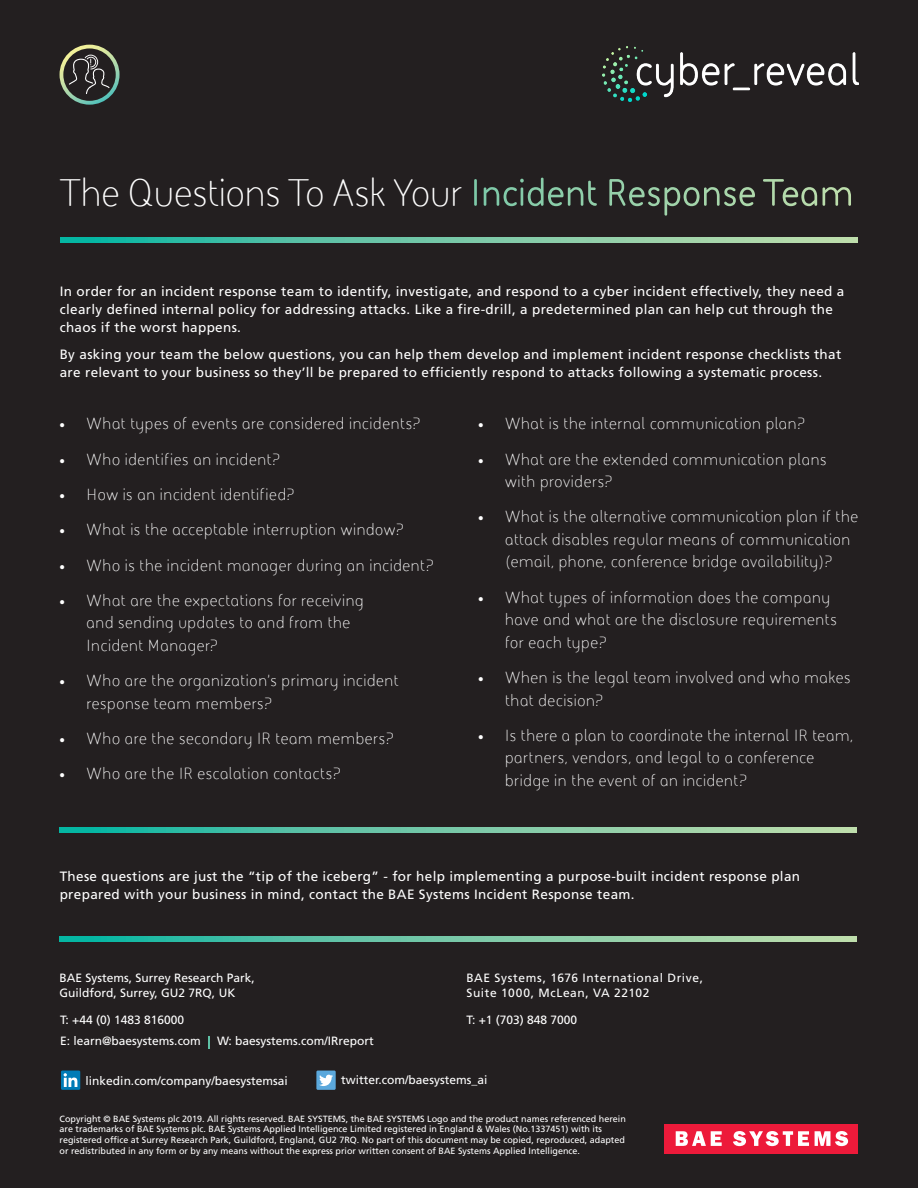
<style>
.page{position:relative;width:918px;height:1188px;background:#231f20}
.page>*{position:absolute;margin:0;border:0;box-sizing:border-box;transform-origin:0 0}
.Subtitle{font:39px "BAE Systems";color:#fff}
.t1{font:16.5px/22.5px "BAE Systems";letter-spacing:.04em;color:#fff}
.Body_text{font:13.5px/18px "Frutiger LT Std";letter-spacing:.025em;color:#fff}
.Bullets{font:12px "Frutiger LT Std";color:#fff}
.bullets{font:12px "Frutiger LT Std";letter-spacing:.05em;color:#fff}
.Disclaimer{font:9px/10.8px "Frutiger LT Std";color:#fff}
.s1{font-weight:700}
</style>
<div class="page">
<div style="left:665px;top:1124px;width:193px;height:30px;background:#ed1a3a"></div>
<svg style="left:815px;top:1131px;width:33px;height:15px"></svg>
<svg style="left:733px;top:1131px;width:76px;height:15px"></svg>
<svg style="left:676px;top:1131px;width:46px;height:15px"></svg>
<img style="left:602px;top:47px;width:256px;height:54px">
<svg style="left:60px;top:45px;width:60px;height:60px"></svg>
<svg style="left:61px;top:1071px;width:19px;height:19px"></svg>
<svg style="left:64px;top:1073px;width:13px;height:14px"></svg>
<div style="left:316px;top:1071px;width:20px;height:19px;background:#5ba8dc"></div>
<svg style="left:319px;top:1075px;width:14px;height:11px"></svg>
<svg style="left:60px;top:238px;width:797px;height:4px;background:#6fc8a7"></svg>
<svg style="left:60px;top:937px;width:796px;height:4px;background:#6fc8a7"></svg>
<svg style="left:60px;top:828px;width:796px;height:4px;background:#6fc8a7"></svg>
<p class="Subtitle" style="left:60px;top:167px;width:795px">The Questions To Ask Your <span class="s1">Incident Response Team</span></p>
<p class="Body_text" style="left:60px;top:282px;width:786px">In order for an incident response team to identify, investigate, and respond to a cyber incident effectively, they need a clearly defined internal policy for addressing attacks. Like a fire-drill, a predetermined plan can help cut through the chaos if the worst happens.</p>
<p class="Body_text" style="left:60px;top:345px;width:783px">By asking your team the below questions, you can help them develop and implement incident response checklists that are relevant to your business so they’ll be prepared to efficiently respond to attacks following a systematic process.</p>
<p class="t1" style="left:60px;top:412px;width:362px">• What types of events are considered incidents?</p>
<p class="t1" style="left:60px;top:448px;width:222px">• Who identifies an incident?</p>
<p class="t1" style="left:60px;top:483px;width:236px">• How is an incident identified?</p>
<p class="t1" style="left:60px;top:518px;width:345px">• What is the acceptable interruption window?</p>
<p class="t1" style="left:60px;top:553px;width:375px">• Who is the incident manager during an incident?</p>
<p class="t1" style="left:87px;top:589px;width:279px;text-indent:-27px">• What are the expectations for receiving and sending updates to and from the<br>Incident Manager?</p>
<p class="t1" style="left:87px;top:669px;width:314px;text-indent:-27px">• Who are the organization’s primary incident response team members?</p>
<p class="t1" style="left:60px;top:727px;width:335px">• Who are the secondary IR team members?</p>
<p class="t1" style="left:60px;top:762px;width:282px">• Who are the IR escalation contacts?</p>
<p class="t1" style="left:478px;top:412px;width:328px">• What is the internal communication plan?</p>
<p class="t1" style="left:505px;top:448px;width:323px;text-indent:-27px">• What are the extended communication plans with providers?</p>
<p class="t1" style="left:505px;top:505px;width:355px;text-indent:-27px">• What is the alternative communication plan if the attack disables regular means of communication (email, phone, conference bridge availability)?</p>
<p class="t1" style="left:505px;top:586px;width:333px;text-indent:-27px">• What types of information does the company have and what are the disclosure requirements for each type?</p>
<p class="t1" style="left:505px;top:666px;width:347px;text-indent:-27px">• When is the legal team involved and who makes that decision?</p>
<p class="t1" style="left:505px;top:724px;width:349px;text-indent:-27px">• Is there a plan to coordinate the internal IR team, partners, vendors, and legal to a conference bridge in the event of an incident?</p>
<p class="Body_text" style="left:60px;top:867px;width:742px">These questions are just the “tip of the iceberg” - for help implementing a purpose-built incident response plan prepared with your business in mind, contact the BAE Systems Incident Response team.</p>
<p class="Bullets" style="left:60px;top:970px;width:197px">BAE Systems, Surrey Research Park,</p>
<p class="Bullets" style="left:60px;top:985px;width:177px">Guildford, Surrey, GU2 7RQ, UK</p>
<p class="Bullets" style="left:60px;top:1013px;width:126px">T: +44 (0) 1483 816000</p>
<p class="Bullets" style="left:60px;top:1034px;width:315px">E: learn@baesystems.com | W: baesystems.com/IRreport</p>
<p class="bullets" style="left:466px;top:970px;width:238px">BAE Systems, 1676 International Drive,</p>
<p class="bullets" style="left:466px;top:985px;width:184px">Suite 1000, McLean, VA 22102</p>
<p class="Bullets" style="left:466px;top:1013px;width:112px">T: +1 (703) 848 7000</p>
<p class="Bullets" style="left:86px;top:1074px;width:204px">linkedin.com/company/baesystemsai</p>
<p class="Bullets" style="left:341px;top:1073px;width:148px">twitter.com/baesystems_ai</p>
<p class="Disclaimer" style="left:60px;top:1113px;width:568px">Copyright © BAE Systems plc 2019. All rights reserved. BAE SYSTEMS, the BAE SYSTEMS Logo and the product names referenced herein are trademarks of BAE Systems plc. BAE Systems Applied Intelligence Limited registered in England &amp; Wales (No.1337451) with its registered office at Surrey Research Park, Guildford, England, GU2 7RQ. No part of this document may be copied, reproduced, adapted or redistributed in any form or by any means without the express prior written consent of BAE Systems Applied Intelligence.</p>
</div>
